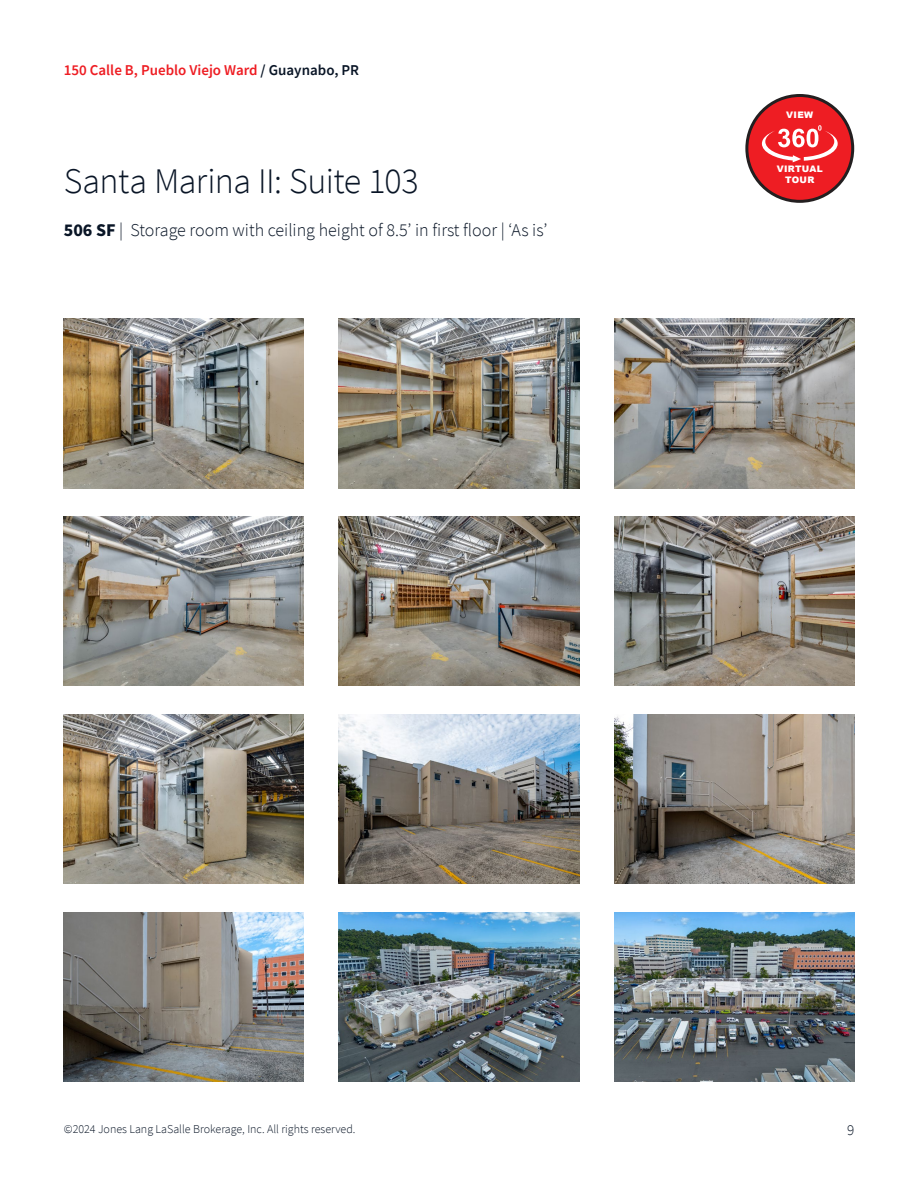
<style>
.page{position:relative;width:918px;height:1188px;background:#fff}
.page>*{position:absolute;margin:0;border:0;box-sizing:border-box;transform-origin:0 0}
.Section_heading_-_24{font:300 36px "Source Sans Pro";letter-spacing:-.02em;color:#091526}
.Table_-_Body{font:300 18px "Source Sans Pro";color:#091526}
.t1{font:600 15px "Source Sans Pro";color:#ee1d23}
.t2{font:300 15px "Source Sans Pro";color:#091526}
.t3{font:300 12px "Source Sans Pro";color:#091526}
.t4{font:900 9px/10.8px "Arial";letter-spacing:.035em;color:#fff;text-align:center}
.s1{color:#091526}
.s2{font-weight:700}
</style>
<div class="page">
<img style="left:64px;top:318px;width:240px;height:170px">
<img style="left:64px;top:516px;width:240px;height:170px">
<img style="left:64px;top:714px;width:240px;height:170px">
<img style="left:64px;top:912px;width:240px;height:170px">
<img style="left:339px;top:318px;width:240px;height:170px">
<img style="left:339px;top:516px;width:240px;height:170px">
<img style="left:339px;top:714px;width:240px;height:170px">
<img style="left:339px;top:912px;width:240px;height:170px">
<img style="left:614px;top:318px;width:240px;height:170px">
<img style="left:614px;top:516px;width:240px;height:170px">
<img style="left:614px;top:714px;width:240px;height:170px">
<img style="left:614px;top:912px;width:240px;height:170px">
<div style="left:747px;top:96px;width:106px;height:105px;background:#ee1d23;border-radius:50%"></div>
<div style="left:745px;top:94px;width:109px;height:109px;border:3px solid #231f20;border-radius:50%"></div>
<svg style="left:762px;top:125px;width:76px;height:37px"></svg>
<p class="t1" style="left:64px;top:60px;width:297px">150 Calle B, Pueblo Viejo Ward <span class="s1">/ Guaynabo, PR</span></p>
<p class="Section_heading_-_24" style="left:64px;top:159px;width:356px">Santa Marina II: Suite 103</p>
<p class="Table_-_Body" style="left:64px;top:219px;width:485px"><span class="s2">506 SF</span> | Storage room with ceiling height of 8.5’ in first floor | ‘As is’</p>
<p class="t4" style="left:786px;top:109px;width:28px">VIEW</p>
<p class="t4" style="left:777px;top:164px;width:48px">VIRTUAL<br>TOUR</p>
<p class="t3" style="left:64px;top:1122px;width:293px">©2024 Jones Lang LaSalle Brokerage, Inc. All rights reserved.</p>
<p class="t2" style="left:847px;top:1121px;width:9px">9</p>
</div>
